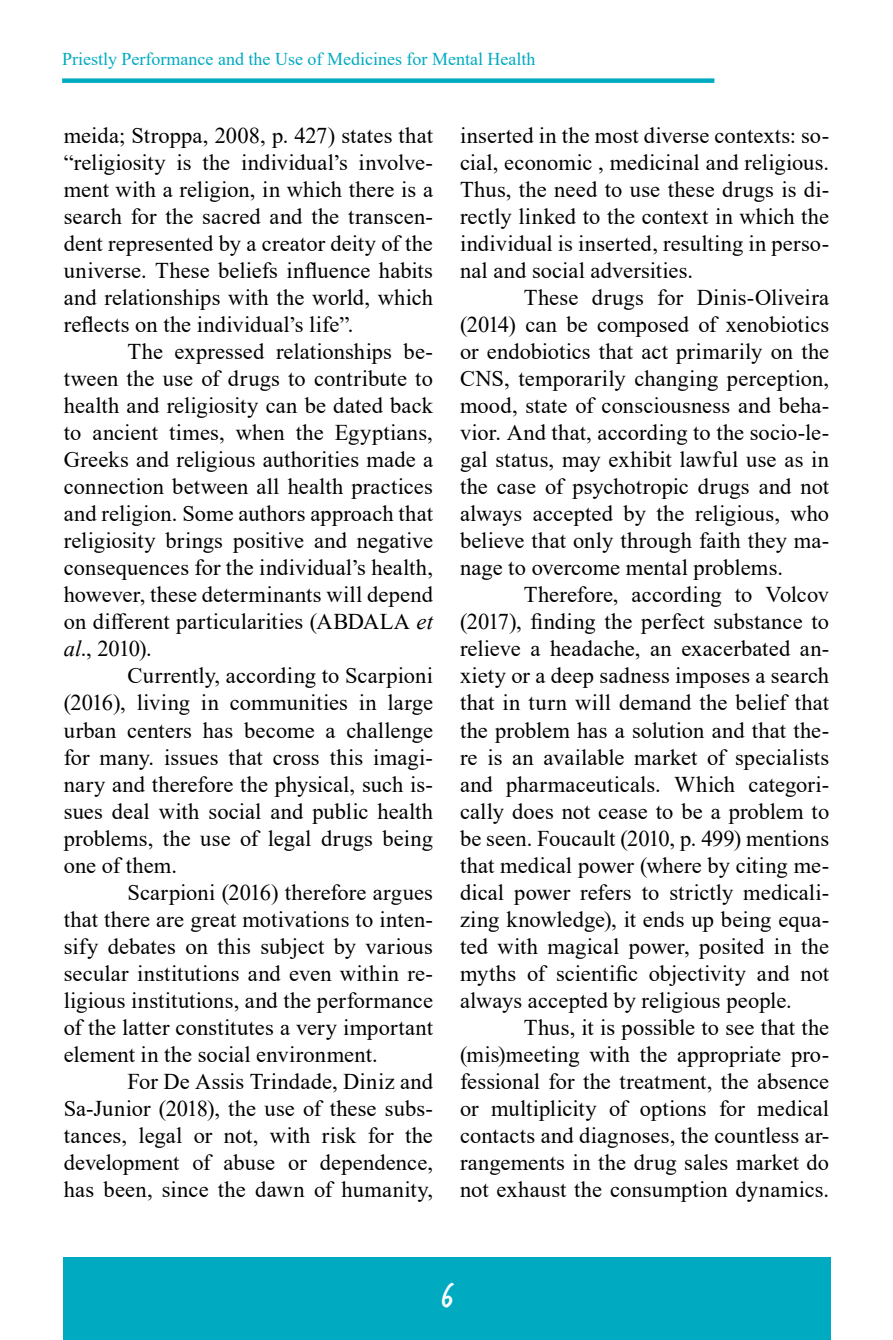
<style>
.page{position:relative;width:893px;height:1340px;background:#fff}
.page>*{position:absolute;margin:0;border:0;box-sizing:border-box;transform-origin:0 0}
.t1{font:36px "Trash Hand";color:#fff}
.t2{font:22.5px/27px "Times New Roman";letter-spacing:.005em;color:#000;text-align:justify}
.t3{font:18px "Times New Roman";color:#00aac1}
.s1{font-style:italic}
</style>
<div class="page">
<div style="left:63px;top:1256px;width:767px;height:83px;background:#00abc1"></div>
<div style="left:62px;top:78px;width:652px;height:5px;background:#00abc2"></div>
<p class="t3" style="left:62px;top:46px;width:475px">Priestly Performance and the Use of Medicines for Mental Health</p>
<p class="t2" style="left:64px;top:121px;width:371px">meida; Stroppa, 2008, p. 427) states that “religiosity is the individual’s involve&shy;ment with a religion, in which there is a search for the sacred and the transcen&shy;dent represented by a creator deity of the universe. These beliefs influence habits and relationships with the world, which reflects on the individual’s life”.</p>
<p class="t2" style="left:64px;top:337px;width:371px;text-indent:64px">The expressed relationships be&shy;tween the use of drugs to contribute to health and religiosity can be dated back to ancient times, when the Egyptians, Greeks and religious authorities made a connection between all health practices and religion. Some authors approach that religiosity brings positive and negative consequences for the individual’s health, however, these determinants will depend on different particularities (ABDALA <span class="s1">et al</span>., 2010).</p>
<p class="t2" style="left:64px;top:661px;width:371px;text-indent:64px">Currently, according to Scarpioni (2016), living in communities in large urban centers has become a challenge for many. issues that cross this imagi&shy;nary and therefore the physical, such is&shy;sues deal with social and public health problems, the use of legal drugs being one of them.</p>
<p class="t2" style="left:64px;top:877px;width:371px;text-indent:64px">Scarpioni (2016) therefore argues that there are great motivations to inten&shy;sify debates on this subject by various secular institutions and even within re&shy;ligious institutions, and the performance of the latter constitutes a very important element in the social environment.</p>
<p class="t2" style="left:64px;top:1066px;width:371px;text-indent:64px">For De Assis Trindade, Diniz and Sa-Junior (2018), the use of these subs&shy;tances, legal or not, with risk for the development of abuse or dependence, has been, since the dawn of humanity,</p>
<p class="t2" style="left:460px;top:121px;width:371px">inserted in the most diverse contexts: so&shy;cial, economic , medicinal and religious.<br>Thus, the need to use these drugs is di&shy;rectly linked to the context in which the individual is inserted, resulting in perso&shy;nal and social adversities.</p>
<p class="t2" style="left:460px;top:283px;width:371px;text-indent:64px">These drugs for Dinis-Oliveira (2014) can be composed of xenobiotics or endobiotics that act primarily on the CNS, temporarily changing perception, mood, state of consciousness and beha&shy;vior. And that, according to the socio-le&shy;gal status, may exhibit lawful use as in the case of psychotropic drugs and not always accepted by the religious, who believe that only through faith they ma&shy;nage to overcome mental problems.</p>
<p class="t2" style="left:460px;top:580px;width:371px;text-indent:64px">Therefore, according to Volcov (2017), finding the perfect substance to relieve a headache, an exacerbated an&shy;xiety or a deep sadness imposes a search that in turn will demand the belief that the problem has a solution and that the&shy;re is an available market of specialists and pharmaceuticals. Which categori&shy;cally does not cease to be a problem to be seen. Foucault (2010, p. 499) mentions that medical power (where by citing me&shy;dical power refers to strictly medicali&shy;zing knowledge), it ends up being equa&shy;ted with magical power, posited in the myths of scientific objectivity and not always accepted by religious people.</p>
<p class="t2" style="left:460px;top:1012px;width:371px;text-indent:64px">Thus, it is possible to see that the (mis)meeting with the appropriate pro&shy;fessional for the treatment, the absence or multiplicity of options for medical contacts and diagnoses, the countless ar&shy;rangements in the drug sales market do not exhaust the consumption dynamics.</p>
<h1 class="t1" style="left:442px;top:1279px;width:13px">6</h1>
</div>
